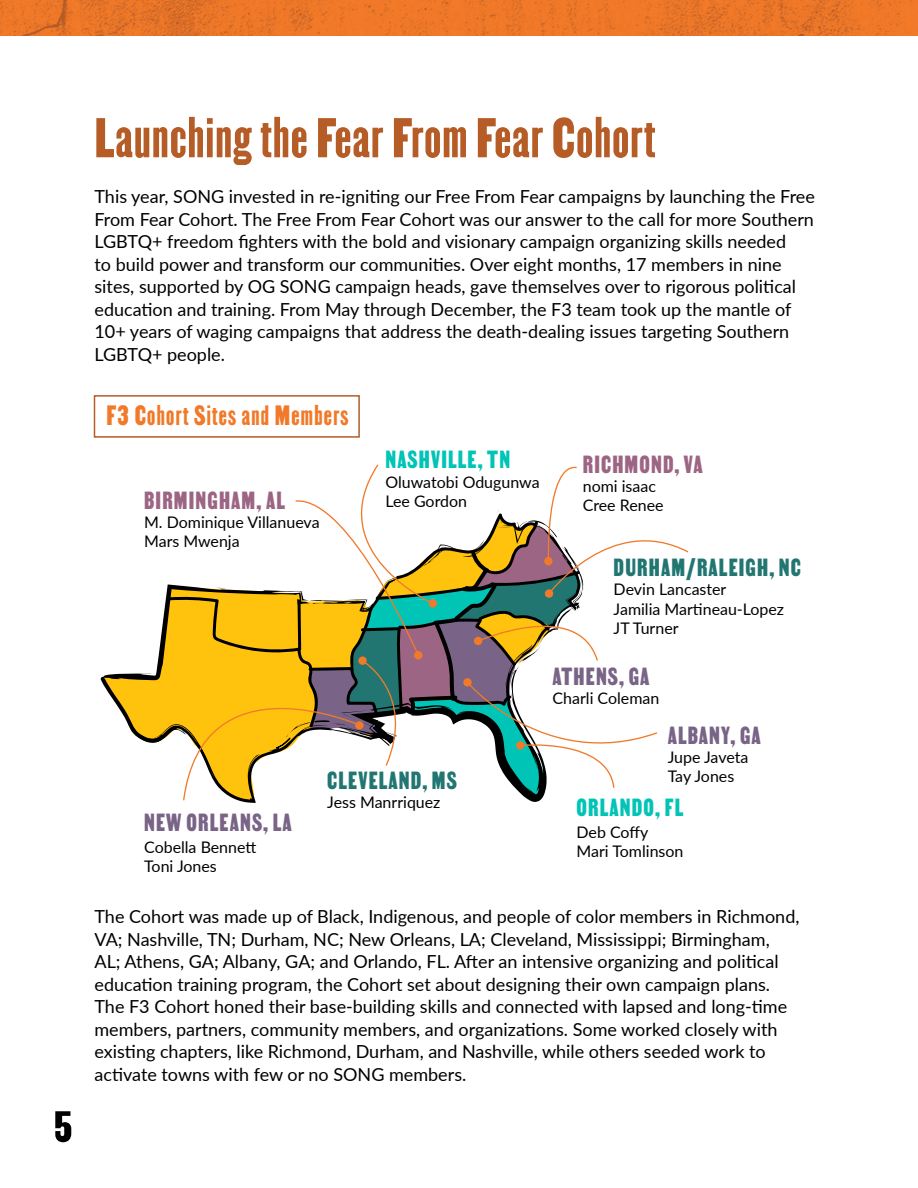
<style>
.page{position:relative;width:918px;height:1188px;background:#fff}
.page>*{position:absolute;margin:0;border:0;box-sizing:border-box;transform-origin:0 0}
.t1{font:67.5px "MARTIN";letter-spacing:.02em;color:#b55c27}
.t2{font:52.5px "MARTIN";color:#000}
.t3{font:33px "MARTIN";letter-spacing:.04em;color:#f17a2a}
.t4{font:29.25px "MARTIN";letter-spacing:.04em;color:#796386}
.t5{font:29.25px "MARTIN";letter-spacing:.04em;color:#227672}
.t6{font:29.25px "MARTIN";letter-spacing:.04em;color:#9c6584}
.t7{font:29.25px "MARTIN";letter-spacing:.04em;color:#00c4b6}
.t8{font:18px/22.5px "Lato";color:#000}
.t9{font:15.9px/19.2px "Lato";color:#000}
</style>
<div class="page">
<img style="left:0;top:0;width:918px;height:35px">
<div style="left:94px;top:395px;width:266px;height:43px;border:2px solid #b55c27"></div>
<svg style="left:100px;top:464px;width:589px;height:339px"></svg>
<h2 class="t2" style="left:54px;top:1096px;width:20px">5</h2>
<p class="t1" style="left:94px;top:98px;width:562px">Launching the Fear From Fear Cohort</p>
<p class="t8" style="left:94px;top:185px;width:722px">This year, SONG invested in re-igniting our Free From Fear campaigns by launching the Free From Fear Cohort. The Free From Fear Cohort was our answer to the call for more Southern LGBTQ+ freedom fighters with the bold and visionary campaign organizing skills needed<br>to build power and transform our communities. Over eight months, 17 members in nine sites, supported by OG SONG campaign heads, gave themselves over to rigorous political education and training. From May through December, the F3 team took up the mantle of 10+ years of waging campaigns that address the death-dealing issues targeting Southern LGBTQ+ people.</p>
<p class="t3" style="left:106px;top:396px;width:243px">F3 Cohort Sites and Members</p>
<p class="t6" style="left:144px;top:483px;width:142px">BIRMINGHAM, AL</p>
<p class="t9" style="left:144px;top:512px;width:177px">M. Dominique Villanueva<br>Mars Mwenja</p>
<p class="t7" style="left:386px;top:443px;width:126px">NASHVILLE, TN</p>
<p class="t9" style="left:386px;top:471px;width:156px">Oluwatobi Odugunwa<br>Lee Gordon</p>
<p class="t4" style="left:144px;top:806px;width:149px">NEW ORLEANS, LA</p>
<p class="t9" style="left:144px;top:837px;width:114px">Cobella Bennett<br>Toni Jones</p>
<p class="t5" style="left:327px;top:763px;width:131px">CLEVELAND, MS</p>
<p class="t9" style="left:327px;top:792px;width:115px">Jess Manrriquez</p>
<p class="t6" style="left:583px;top:447px;width:121px">RICHMOND, VA</p>
<p class="t9" style="left:583px;top:476px;width:82px">nomi isaac<br>Cree Renee</p>
<p class="t5" style="left:614px;top:551px;width:189px">DURHAM/RALEIGH, NC</p>
<p class="t9" style="left:614px;top:579px;width:172px">Devin Lancaster<br>Jamilia Martineau-Lopez<br>JT Turner</p>
<p class="t4" style="left:553px;top:659px;width:98px">ATHENS, GA</p>
<p class="t9" style="left:553px;top:688px;width:108px">Charli Coleman</p>
<p class="t4" style="left:668px;top:718px;width:95px">ALBANY, GA</p>
<p class="t9" style="left:668px;top:747px;width:82px">Jupe Javeta<br>Tay Jones</p>
<p class="t7" style="left:577px;top:790px;width:108px">ORLANDO, FL</p>
<p class="t9" style="left:577px;top:822px;width:108px">Deb Coffy<br>Mari Tomlinson</p>
<p class="t8" style="left:94px;top:905px;width:707px">The Cohort was made up of Black, Indigenous, and people of color members in Richmond, VA; Nashville, TN; Durham, NC; New Orleans, LA; Cleveland, Mississippi; Birmingham, AL; Athens, GA; Albany, GA; and Orlando, FL. After an intensive organizing and political education training program, the Cohort set about designing their own campaign plans.<br>The F3 Cohort honed their base-building skills and connected with lapsed and long-time members, partners, community members, and organizations. Some worked closely with existing chapters, like Richmond, Durham, and Nashville, while others seeded work to activate towns with few or no SONG members.</p>
</div>
